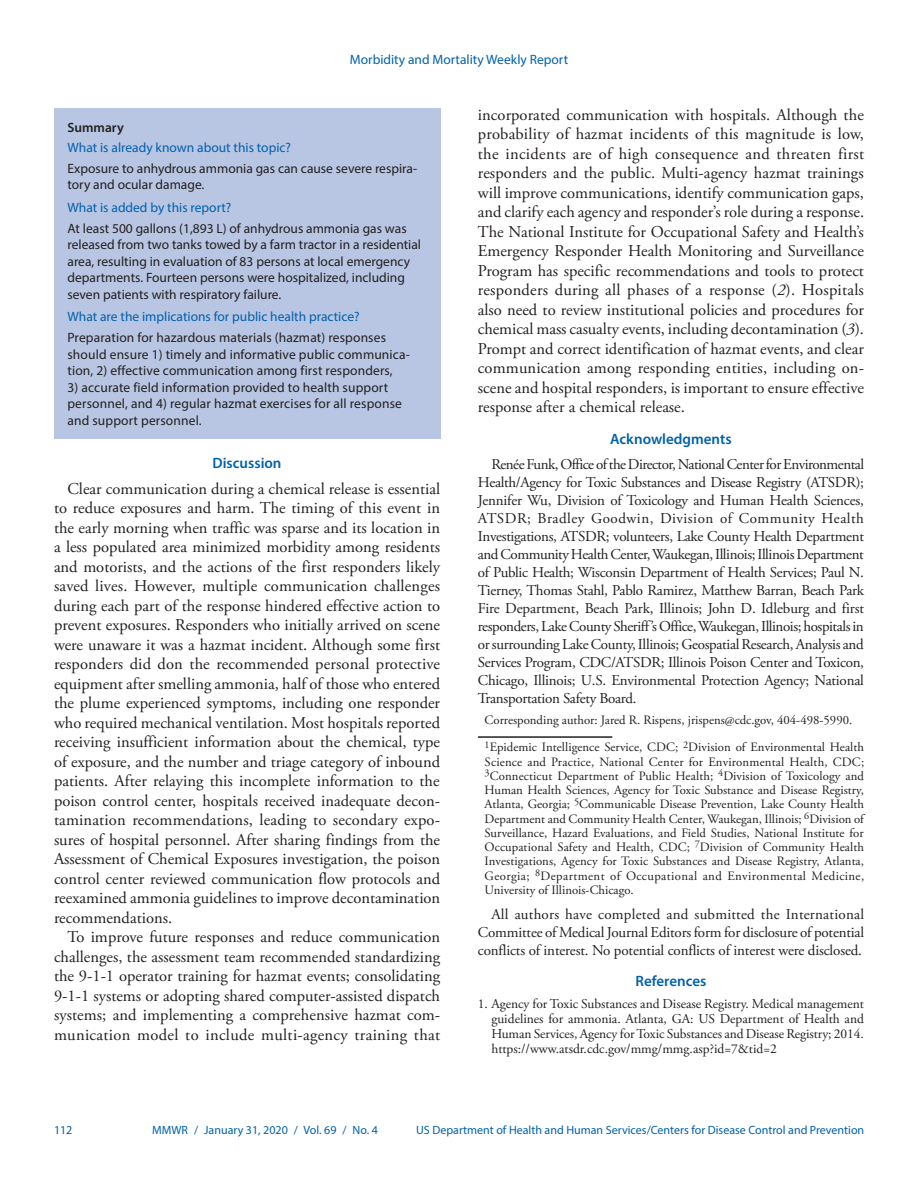
<style>
.page{position:relative;width:918px;height:1188px;background:#fff}
.page>*{position:absolute;margin:0;border:0;box-sizing:border-box;transform-origin:0 0}
.Paragraph{font:16.5px/19.5px "Adobe Garamond Pro";color:#231f20;text-align:justify}
.Acknowledgment{font:15px/18px "Adobe Garamond Pro";letter-spacing:-.02em;color:#231f20;text-align:justify}
.Conflict_of_Interest{font:15px/18px "Adobe Garamond Pro";letter-spacing:-.01em;color:#231f20;text-align:justify}
.Acknowledgment_Head{font:600 15px "Myriad Pro";color:#0161ab}
.Discussion_Heading{font:600 15px "Myriad Pro";color:#0161ab}
.Ref_Title{font:600 15px "Myriad Pro";color:#0161ab}
.Summary_Box_Text{font:13.5px/16.5px "Myriad Pro";color:#231f20}
.References{font:13.5px/15px "Adobe Garamond Pro";color:#231f20;text-align:justify}
.Summary_Box_Heading{font:13.5px "Myriad Pro";color:#0161ab}
.Summary_Box_Ttile{font:600 13.5px "Myriad Pro";color:#231f20}
.Author_Affiliations{font:12.75px/14.2px "Adobe Garamond Pro";color:#231f20;text-align:justify}
.Corresponding_Author{font:12.75px "Adobe Garamond Pro";color:#231f20}
.t1{font:12px "Myriad Pro";color:#0161ab}
.s1{font-style:italic}
</style>
<div class="page">
<div style="left:54px;top:108px;width:386px;height:330px;background:#b8c6e3"></div>
<hr style="left:478px;top:736px;width:134px;height:2px;background:#231f20">
<p class="Summary_Box_Heading" style="left:350px;top:51px;width:220px">Morbidity and Mortality Weekly Report</p>
<h1 class="Summary_Box_Ttile" style="left:68px;top:119px;width:58px">Summary</h1>
<h1 class="Summary_Box_Heading" style="left:68px;top:139px;width:225px">What is already known about this topic?</h1>
<p class="Summary_Box_Text" style="left:68px;top:160px;width:351px">Exposure to anhydrous ammonia gas can cause severe respira&shy;tory and ocular damage.</p>
<h1 class="Summary_Box_Heading" style="left:68px;top:199px;width:165px">What is added by this report?</h1>
<p class="Summary_Box_Text" style="left:68px;top:220px;width:355px">At least 500 gallons (1,893 L) of anhydrous ammonia gas was released from two tanks towed by a farm tractor in a residential area, resulting in evaluation of 83 persons at local emergency departments. Fourteen persons were hospitalized, including seven patients with respiratory failure.</p>
<h1 class="Summary_Box_Heading" style="left:68px;top:309px;width:294px">What are the implications for public health practice?</h1>
<p class="Summary_Box_Text" style="left:68px;top:329px;width:344px">Preparation for hazardous materials (hazmat) responses should ensure 1) timely and informative public communica&shy;tion, 2) effective communication among first responders,</p>
<p class="Summary_Box_Text" style="left:68px;top:379px;width:336px">3) accurate field information provided to health support personnel, and 4) regular hazmat exercises for all response and support personnel.</p>
<h1 class="Discussion_Heading" style="left:213px;top:453px;width:71px">Discussion</h1>
<p class="Paragraph" style="left:54px;top:480px;width:388px;text-indent:14px">Clear communication during a chemical release is essential to reduce exposures and harm. The timing of this event in the early morning when traffic was sparse and its location in a less populated area minimized morbidity among residents and motorists, and the actions of the first responders likely saved lives. However, multiple communication challenges during each part of the response hindered effective action to prevent exposures. Responders who initially arrived on scene were unaware it was a hazmat incident. Although some first responders did don the recommended personal protective equipment after smelling ammonia, half of those who entered the plume experienced symptoms, including one responder who required mechanical ventilation. Most hospitals reported receiving insufficient information about the chemical, type of exposure, and the number and triage category of inbound patients. After relaying this incomplete information to the poison control center, hospitals received inadequate decon&shy;tamination recommendations, leading to secondary expo&shy;sures of hospital personnel. After sharing findings from the Assessment of Chemical Exposures investigation, the poison control center reviewed communication flow protocols and reexamined ammonia guidelines to improve decontamination recommendations.</p>
<p class="Paragraph" style="left:54px;top:928px;width:388px;text-indent:14px">To improve future responses and reduce communication challenges, the assessment team recommended standardizing the 9-1-1 operator training for hazmat events; consolidating 9-1-1 systems or adopting shared computer-assisted dispatch systems; and implementing a comprehensive hazmat com&shy;munication model to include multi-agency training that</p>
<p class="Paragraph" style="left:478px;top:106px;width:388px">incorporated communication with hospitals. Although the probability of hazmat incidents of this magnitude is low, the incidents are of high consequence and threaten first responders and the public. Multi-agency hazmat trainings will improve communications, identify communication gaps, and clarify each agency and responder’s role during a response.<br>The National Institute for Occupational Safety and Health’s Emergency Responder Health Monitoring and Surveillance Program has specific recommendations and tools to protect responders during all phases of a response (<span class="s1">2</span>). Hospitals also need to review institutional policies and procedures for chemical mass casualty events, including decontamination (<span class="s1">3</span>).<br>Prompt and correct identification of hazmat events, and clear communication among responding entities, including on&shy;scene and hospital responders, is important to ensure effective response after a chemical release.</p>
<h1 class="Acknowledgment_Head" style="left:610px;top:429px;width:123px">Acknowledgments</h1>
<p class="Acknowledgment" style="left:478px;top:455px;width:388px;text-indent:14px">Renée Funk, Office of the Director, National Center for Environmental Health/Agency for Toxic Substances and Disease Registry (ATSDR); Jennifer Wu, Division of Toxicology and Human Health Sciences, ATSDR; Bradley Goodwin, Division of Community Health Investigations, ATSDR; volunteers, Lake County Health Department and Community Health Center, Waukegan, Illinois; Illinois Department of Public Health; Wisconsin Department of Health Services; Paul N.<br>Tierney, Thomas Stahl, Pablo Ramirez, Matthew Barran, Beach Park Fire Department, Beach Park, Illinois; John D. Idleburg and first responders, Lake County Sheriff’s Office, Waukegan, Illinois; hospitals in or surrounding Lake County, Illinois; Geospatial Research, Analysis and Services Program, CDC/ATSDR; Illinois Poison Center and Toxicon, Chicago, Illinois; U.S. Environmental Protection Agency; National Transportation Safety Board.</p>
<p class="Corresponding_Author" style="left:485px;top:712px;width:369px">Corresponding author: Jared R. Rispens, jrispens@cdc.gov, 404-498-5990.</p>
<p class="Author_Affiliations" style="left:485px;top:741px;width:381px"><sup>1</sup>Epidemic Intelligence Service, CDC; <sup>2</sup>Division of Environmental Health Science and Practice, National Center for Environmental Health, CDC; <sup>3</sup>Connecticut Department of Public Health; <sup>4</sup>Division of Toxicology and Human Health Sciences, Agency for Toxic Substance and Disease Registry, Atlanta, Georgia; <sup>5</sup>Communicable Disease Prevention, Lake County Health Department and Community Health Center, Waukegan, Illinois; <sup>6</sup>Division of Surveillance, Hazard Evaluations, and Field Studies, National Institute for Occupational Safety and Health, CDC; <sup>7</sup>Division of Community Health Investigations, Agency for Toxic Substances and Disease Registry, Atlanta, Georgia; <sup>8</sup>Department of Occupational and Environmental Medicine, University of Illinois-Chicago.</p>
<p class="Conflict_of_Interest" style="left:478px;top:905px;width:388px;text-indent:14px">All authors have completed and submitted the International Committee of Medical Journal Editors form for disclosure of potential conflicts of interest. No potential conflicts of interest were disclosed.</p>
<h1 class="Ref_Title" style="left:636px;top:972px;width:72px">References</h1>
<p class="References" style="left:491px;top:997px;width:374px;text-indent:-14px">1. Agency for Toxic Substances and Disease Registry. Medical management guidelines for ammonia. Atlanta, GA: US Department of Health and Human Services, Agency for Toxic Substances and Disease Registry; 2014. https://www.atsdr.cdc.gov/mmg/mmg.asp?id=7&amp;tid=2</p>
<p class="t1" style="left:54px;top:1123px;width:20px">112</p>
<p class="t1" style="left:152px;top:1123px;width:227px">MMWR / January 31, 2020 / Vol. 69 / No. 4</p>
<p class="t1" style="left:416px;top:1123px;width:450px">US Department of Health and Human Services/Centers for Disease Control and Prevention</p>
</div>
